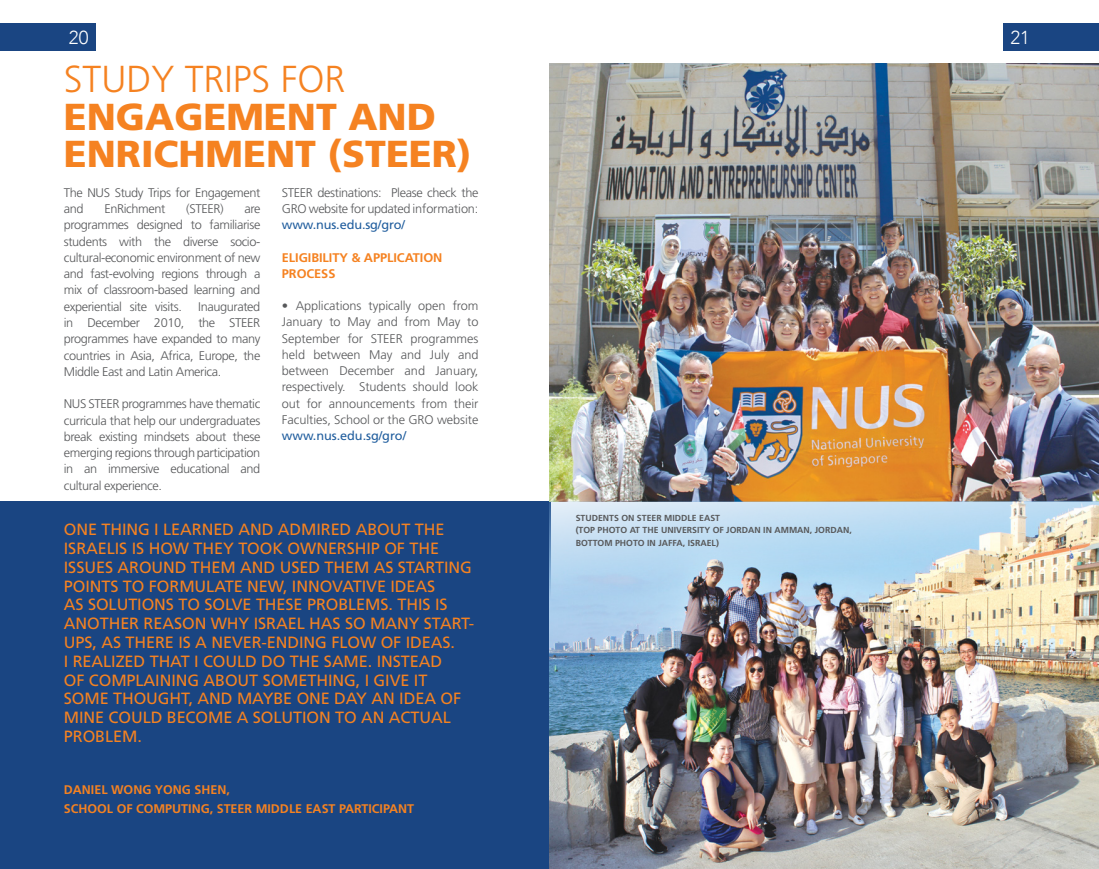
<style>
.page{position:relative;width:1099px;height:869px;background:#fff}
.page>*{position:absolute;margin:0;border:0;box-sizing:border-box;transform-origin:0 0}
.t1{font:900 37.5px/37.5px "Frutiger LT Std";color:#f58221}
.t2{font:300 37.5px "Frutiger LT Std";color:#f58221}
.t3{font:300 18.75px "Avenir";color:#fff}
.t4{font:16.25px/18.8px "Frutiger LT Std";letter-spacing:-.005em;color:#f58221}
.t5{font:300 12.5px/16.2px "Frutiger LT Std";letter-spacing:-.03em;color:#58595b;text-align:justify}
.t6{font:700 12.5px/16.2px "Frutiger LT Std";color:#f58221}
.t7{font:12.5px "Frutiger LT Std";letter-spacing:-.01em;color:#215e9e}
.t8{font:700 8.75px/12.5px "Frutiger LT Std";color:#58595b}
</style>
<div class="page">
<div style="left:0;top:501px;width:550px;height:367px;background:#1a4582"></div>
<img style="left:549px;top:64px;width:549px;height:804px">
<div style="left:0;top:23px;width:96px;height:28px;background:#1a4582"></div>
<div style="left:1003px;top:23px;width:95px;height:28px;background:#1a4582"></div>
<h2 class="t3" style="left:69px;top:27px;width:21px">20</h2>
<h2 class="t3" style="left:1010px;top:27px;width:21px">21</h2>
<h1 class="t2" style="left:64px;top:58px;width:283px">STUDY TRIPS FOR</h1>
<h1 class="t1" style="left:64px;top:98px;width:409px">ENGAGEMENT AND<br>ENRICHMENT (STEER)</h1>
<p class="t5" style="left:64px;top:184px;width:198px">The NUS Study Trips for Engagement and</p>
<p class="t5" style="left:282px;top:184px;width:198px">STEER destinations: Please check the<br>GRO website for updated information:</p>
<p class="t7" style="left:282px;top:217px;width:125px">www.nus.edu.sg/gro/</p>
<p class="t6" style="left:282px;top:249px;width:162px">ELIGIBILITY &amp; APPLICATION<br>PROCESS</p>
<p class="t5" style="left:282px;top:298px;width:198px">• Applications typically open from January to May and from May to September for STEER programmes held between May and July and between December and January, respectively. Students should look out for announcements from their Faculties, School or the GRO website</p>
<p class="t7" style="left:282px;top:428px;width:126px">www.nus.edu.sg/gro/</p>
<p class="t5" style="left:104px;top:201px;width:63px">EnRichment</p>
<p class="t5" style="left:186px;top:201px;width:39px">(STEER)</p>
<p class="t5" style="left:64px;top:201px;width:198px;text-indent:180px">are programmes designed to familiarise students with the diverse socio&shy;cultural-economic environment of new and fast-evolving regions through a mix of classroom-based learning and experiential site visits.</p>
<p class="t5" style="left:64px;top:298px;width:198px;text-indent:134px">Inaugurated in December 2010, the STEER programmes have expanded to many countries in Asia, Africa, Europe, the Middle East and Latin America.</p>
<p class="t5" style="left:64px;top:396px;width:198px">NUS STEER programmes have thematic curricula that help our undergraduates break existing mindsets about these emerging regions through participation in an immersive educational and cultural experience.</p>
<p class="t4" style="left:64px;top:520px;width:412px">ONE THING I LEARNED AND ADMIRED ABOUT THE ISRAELIS IS HOW THEY TOOK OWNERSHIP OF THE ISSUES AROUND THEM AND USED THEM AS STARTING POINTS TO FORMULATE NEW, INNOVATIVE IDEAS<br>AS SOLUTIONS TO SOLVE THESE PROBLEMS. THIS IS ANOTHER REASON WHY ISRAEL HAS SO MANY START-UPS, AS THERE IS A NEVER-ENDING FLOW OF IDEAS.<br>I REALIZED THAT I COULD DO THE SAME. INSTEAD<br>OF COMPLAINING ABOUT SOMETHING, I GIVE IT SOME THOUGHT, AND MAYBE ONE DAY AN IDEA OF MINE COULD BECOME A SOLUTION TO AN ACTUAL PROBLEM.</p>
<p class="t6" style="left:64px;top:780px;width:352px;line-height:18.8px">DANIEL WONG YONG SHEN,<br>SCHOOL OF COMPUTING, STEER MIDDLE EAST PARTICIPANT</p>
<p class="t8" style="left:575px;top:511px;width:277px">STUDENTS ON STEER MIDDLE EAST<br>(TOP PHOTO AT THE UNIVERSITY OF JORDAN IN AMMAN, JORDAN,<br>BOTTOM PHOTO IN JAFFA, ISRAEL)</p>
</div>
